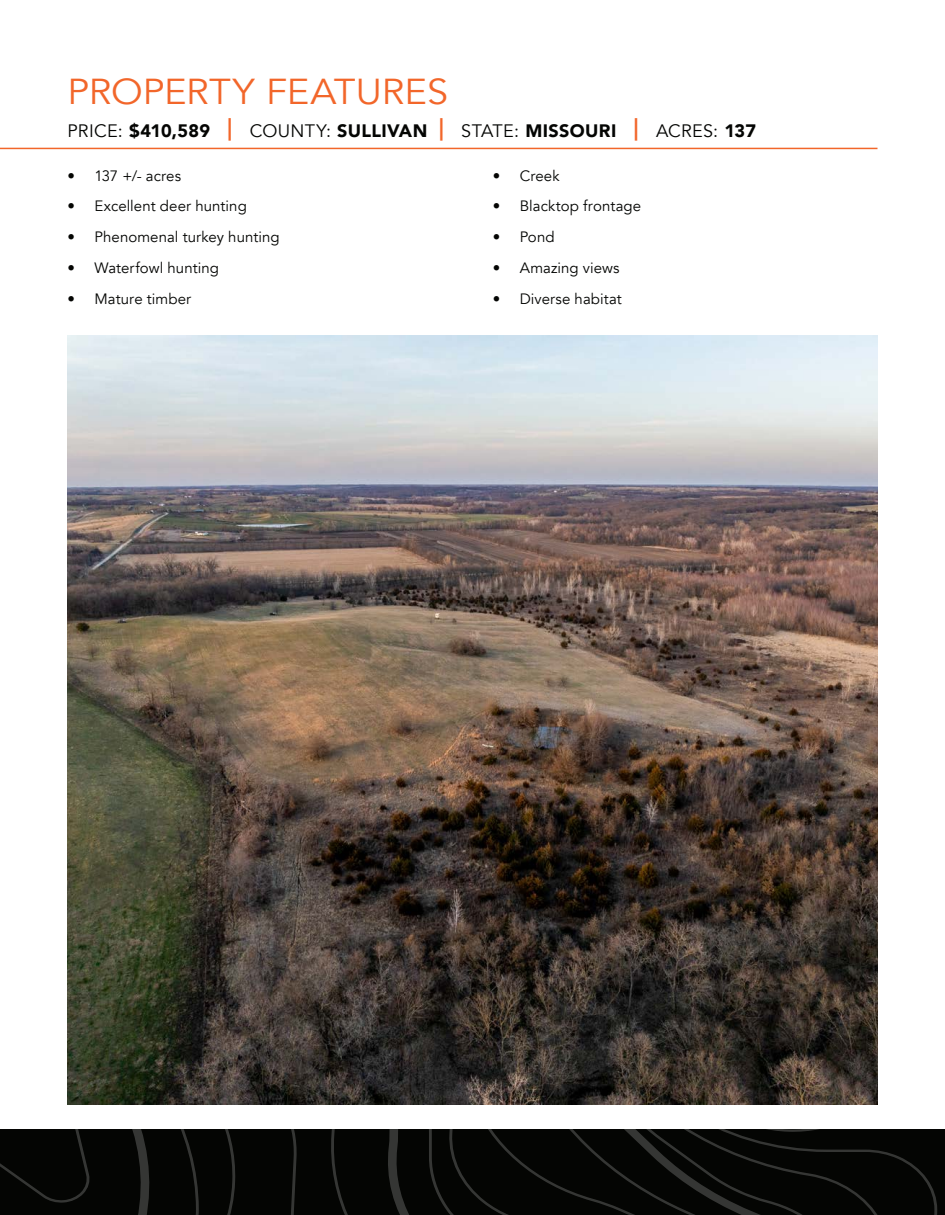
<style>
.page{position:relative;width:945px;height:1215px;background:#fff}
.page>*{position:absolute;margin:0;border:0;box-sizing:border-box;transform-origin:0 0}
.t1{font:36px "Avenir";color:#f2662a;scale:1.05 1}
.t2{font:900 18px "Avenir";letter-spacing:.015em;color:#040503}
.t3{font:15px "Avenir";letter-spacing:.005em;color:#040503}
.s1{font-weight:400}
.s2{font-size:22.5px;color:#f2662a}
</style>
<div class="page">
<img style="left:68px;top:335px;width:810px;height:769px">
<hr style="left:0;top:148px;width:878px;height:1px;background:#f2662a">
<svg style="left:0;top:1129px;width:945px;height:86px;background:#080907"></svg>
<p class="t1" style="left:68px;top:70px;width:364px">PROPERTY FEATURES</p>
<p class="t2" style="left:68px;top:115px;width:690px"><span class="s1">PRICE:</span> $410,589 <span class="s2">|</span> <span class="s1">COUNTY:</span> SULLIVAN <span class="s2">|</span> <span class="s1">STATE:</span> MISSOURI <span class="s2">|</span> <span class="s1">ACRES:</span> 137</p>
<p class="t3" style="left:68px;top:166px;width:115px">• 137 +/- acres</p>
<p class="t3" style="left:68px;top:197px;width:181px">• Excellent deer hunting</p>
<p class="t3" style="left:68px;top:228px;width:214px">• Phenomenal turkey hunting</p>
<p class="t3" style="left:68px;top:259px;width:153px">• Waterfowl hunting</p>
<p class="t3" style="left:68px;top:289px;width:125px">• Mature timber</p>
<p class="t3" style="left:493px;top:166px;width:68px">• Creek</p>
<p class="t3" style="left:493px;top:197px;width:150px">• Blacktop frontage</p>
<p class="t3" style="left:493px;top:228px;width:63px">• Pond</p>
<p class="t3" style="left:493px;top:259px;width:128px">• Amazing views</p>
<p class="t3" style="left:493px;top:289px;width:131px">• Diverse habitat</p>
</div>
